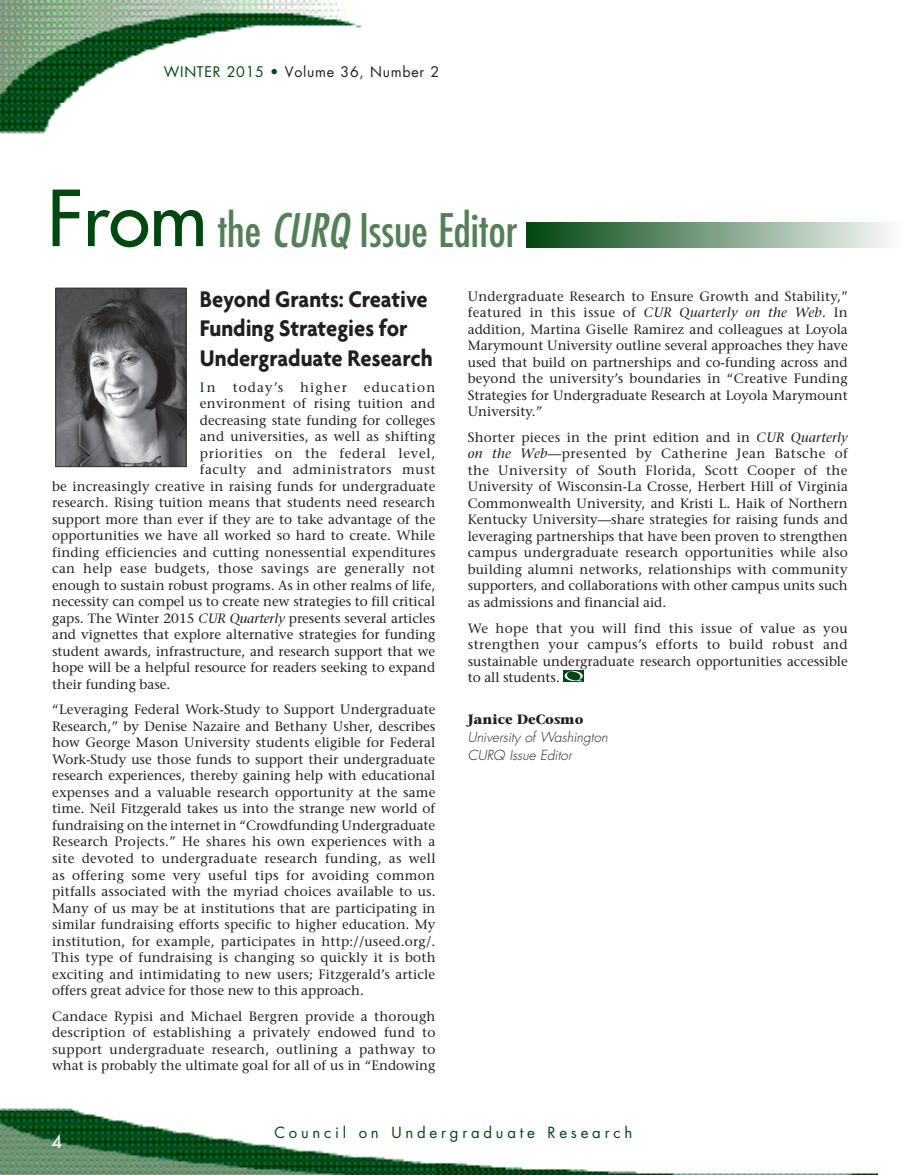
<style>
.page{position:relative;width:905px;height:1175px;background:#fff}
.page>*{position:absolute;margin:0;border:0;box-sizing:border-box;transform-origin:0 0}
.t1{font:500 75px "Futura Std";color:#004710}
.t2{font:condensed 45px "Futura Std";color:#538057}
.BODYtext{font:700 24.45px/29.4px "Agenda";color:#231f20;scale:.92 1}
.t3{font:500 18px "Futura Std";color:#fff}
.t4{font:15px "Futura Std";letter-spacing:.25em;color:#004710}
.t5{font:14.25px "Futura Std";letter-spacing:.05em;color:#231f20}
.BODYtext-2{font:13.5px/16.5px "Stone Serif";color:#231f20;text-align:justify}
.BODYtext-3{font:13.5px "Stone Serif";letter-spacing:.025em;color:#231f20}
.authorTitlePlace{font:italic 300 13.5px "Futura Std";color:#231f20}
.BODYtext-4{font:13.5px "Stone Serif";letter-spacing:.055em;color:#231f20}
.BODYtext-5{font:13.5px "Stone Serif";letter-spacing:.045em;color:#231f20}
.BODYtext-6{font:700 13.5px "Stone Serif";color:#231f20}
.BODYtext-7{font:13.5px "Stone Serif";letter-spacing:.08em;color:#231f20}
.BODYtext-8{font:13.5px "Stone Serif";color:#004710}
.s1{color:#004710}
.s2{font-style:italic}
.s3{color:#231f20}
</style>
<div class="page">
<img style="left:0;top:0;width:878px;height:1174px">
<div style="left:526px;top:222px;width:377px;height:25px;background:linear-gradient(to right,#00460f,#fcfcfc)"></div>
<div style="left:563px;top:670px;width:21px;height:12px;background:#004710"></div>
<svg style="left:564px;top:670px;width:19px;height:11px"></svg>
<img style="left:57px;top:290px;width:127px;height:175px">
<div style="left:55px;top:288px;width:131px;height:179px;border:1px solid #333"></div>
<p class="t5" style="left:164px;top:62px;width:277px"><span class="s1">WINTER 2015 •</span> Volume 36, Number 2</p>
<p class="t1" style="left:47px;top:171px;width:161px">From</p>
<p class="t2" style="left:217px;top:203px;width:302px">the <span class="s2">CURQ</span> Issue Editor</p>
<p class="BODYtext" style="left:200px;top:284px;width:254px">Beyond Grants: Creative<br>Funding Strategies for<br>Undergraduate Research</p>
<p class="BODYtext-8" style="left:200px;top:379px;width:17px">I<span class="s3">n</span></p>
<p class="BODYtext-2" style="left:233px;top:379px;width:52px">today’s</p>
<p class="BODYtext-2" style="left:300px;top:379px;width:48px">higher</p>
<p class="BODYtext-7" style="left:364px;top:379px;width:73px">education</p>
<p class="BODYtext-3" style="left:200px;top:395px;width:237px">environment of rising tuition and</p>
<p class="BODYtext-2" style="left:200px;top:412px;width:237px">decreasing state funding for colleges</p>
<p class="BODYtext-2" style="left:200px;top:428px;width:237px">and universities, as well as shifting</p>
<p class="BODYtext-4" style="left:200px;top:445px;width:237px">priorities on the federal level,</p>
<p class="BODYtext-5" style="left:200px;top:461px;width:237px">faculty and administrators must</p>
<p class="BODYtext-2" style="left:52px;top:478px;width:384px">be increasingly creative in raising funds for undergraduate</p>
<p class="BODYtext-2" style="left:52px;top:494px;width:384px">research. Rising tuition means that students need research</p>
<p class="BODYtext-2" style="left:52px;top:511px;width:385px">support more than ever if they are to take advantage of the</p>
<p class="BODYtext-2" style="left:52px;top:527px;width:384px">opportunities we have all worked so hard to create. While</p>
<p class="BODYtext-2" style="left:52px;top:544px;width:385px">finding efficiencies and cutting nonessential expenditures</p>
<p class="BODYtext-3" style="left:52px;top:560px;width:384px">can help ease budgets, those savings are generally not</p>
<p class="BODYtext-2" style="left:52px;top:577px;width:385px">enough to sustain robust programs. As in other realms of life,</p>
<p class="BODYtext-2" style="left:52px;top:593px;width:384px">necessity can compel us to create new strategies to fill critical</p>
<p class="BODYtext-2" style="left:52px;top:610px;width:384px">gaps. The Winter 2015 <span class="s2">CUR Quarterly</span> presents several articles</p>
<p class="BODYtext-2" style="left:52px;top:626px;width:384px">and vignettes that explore alternative strategies for funding</p>
<p class="BODYtext-2" style="left:52px;top:643px;width:384px">student awards, infrastructure, and research support that we</p>
<p class="BODYtext-2" style="left:52px;top:659px;width:384px">hope will be a helpful resource for readers seeking to expand</p>
<p class="BODYtext-2" style="left:52px;top:676px;width:120px">their funding base.</p>
<p class="BODYtext-2" style="left:52px;top:701px;width:385px">“Leveraging Federal Work-Study to Support Undergraduate Research,” by Denise Nazaire and Bethany Usher, describes how George Mason University students eligible for Federal Work-Study use those funds to support their undergraduate research experiences, thereby gaining help with educational expenses and a valuable research opportunity at the same time. Neil Fitzgerald takes us into the strange new world of fundraising on the internet in “Crowdfunding Undergraduate Research Projects.” He shares his own experiences with a site devoted to undergraduate research funding, as well as offering some very useful tips for avoiding common pitfalls associated with the myriad choices available to us.<br>Many of us may be at institutions that are participating in similar fundraising efforts specific to higher education. My institution, for example, participates in http://useed.org/.<br>This type of fundraising is changing so quickly it is both exciting and intimidating to new users; Fitzgerald’s article offers great advice for those new to this approach.</p>
<p class="BODYtext-2" style="left:52px;top:1007px;width:385px">Candace Rypisi and Michael Bergren provide a thorough description of establishing a privately endowed fund to support undergraduate research, outlining a pathway to what is probably the ultimate goal for all of us in “Endowing</p>
<p class="BODYtext-2" style="left:468px;top:288px;width:381px">Undergraduate Research to Ensure Growth and Stability,” featured in this issue of <span class="s2">CUR Quarterly on the Web.</span> In addition, Martina Giselle Ramirez and colleagues at Loyola Marymount University outline several approaches they have used that build on partnerships and co-funding across and beyond the university’s boundaries in “Creative Funding Strategies for Undergraduate Research at Loyola Marymount University.”</p>
<p class="BODYtext-2" style="left:468px;top:429px;width:381px">Shorter pieces in the print edition and in <span class="s2">CUR Quarterly on the Web</span>—presented by Catherine Jean Batsche of the University of South Florida, Scott Cooper of the University of Wisconsin-La Crosse, Herbert Hill of Virginia Commonwealth University, and Kristi L. Haik of Northern Kentucky University—share strategies for raising funds and leveraging partnerships that have been proven to strengthen campus undergraduate research opportunities while also building alumni networks, relationships with community supporters, and collaborations with other campus units such as admissions and financial aid.</p>
<p class="BODYtext-2" style="left:468px;top:619px;width:381px">We hope that you will find this issue of value as you strengthen your campus’s efforts to build robust and sustainable undergraduate research opportunities accessible to all students.</p>
<p class="BODYtext-6" style="left:468px;top:711px;width:117px">Janice DeCosmo</p>
<p class="authorTitlePlace" style="left:468px;top:729px;width:141px">University of Washington</p>
<p class="authorTitlePlace" style="left:468px;top:747px;width:105px">CURQ Issue Editor</p>
<h3 class="t3" style="left:52px;top:1130px;width:12px">4</h3>
<p class="t4" style="left:274px;top:1122px;width:359px">Council on Undergraduate Research</p>
</div>
